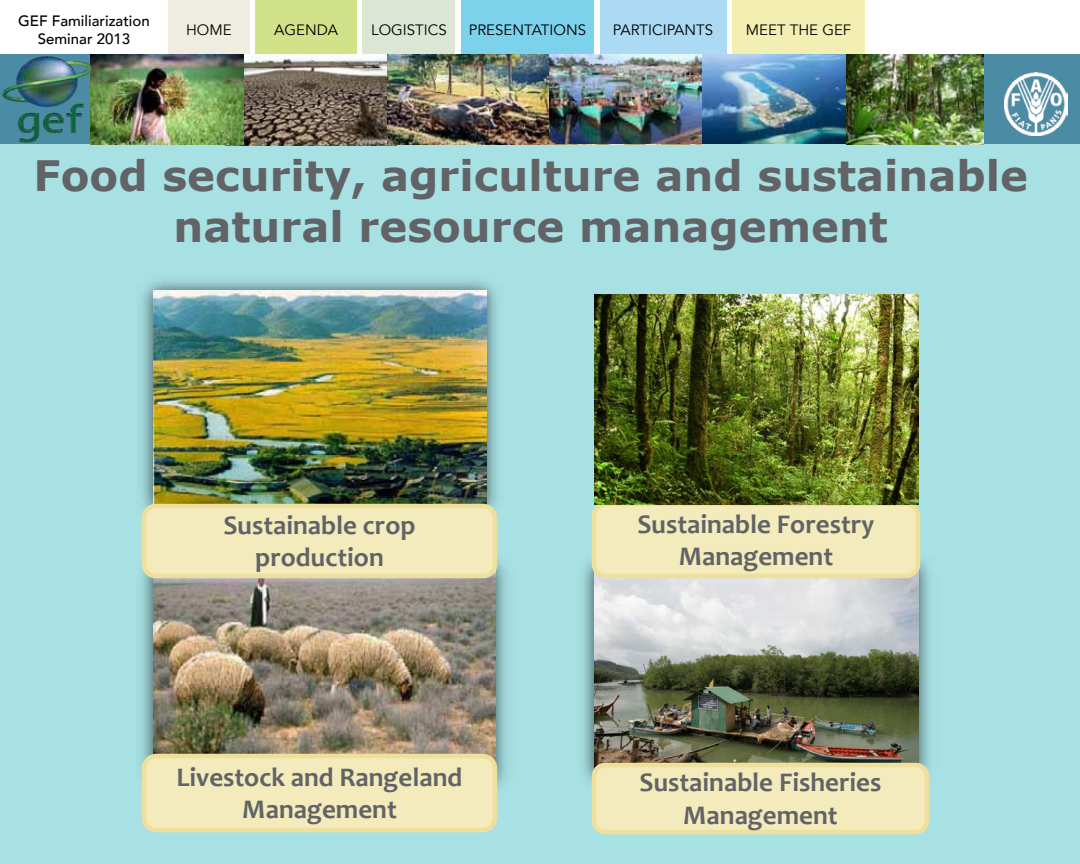
<style>
.page{position:relative;width:1080px;height:864px;background:#fff}
.page>*{position:absolute;margin:0;border:0;box-sizing:border-box;transform-origin:0 0}
.t1{font:700 42px/50.4px "Verdana";color:#626366;text-align:center}
.t2{font:700 27px/32.4px "Candara";color:#626366;text-align:center}
.t3{font:15px "Avenir";color:#000}
.t4{font:500 15px/18px "Avenir";color:#000;text-align:center}
</style>
<div class="page">
<div style="left:168px;top:0;width:82px;height:54px;background:#efede2"></div>
<div style="left:600px;top:0;width:126px;height:54px;background:#acdaf5"></div>
<div style="left:363px;top:0;width:92px;height:54px;background:#dbe7d4"></div>
<div style="left:732px;top:0;width:133px;height:54px;background:#f3efb3"></div>
<div style="left:256px;top:0;width:101px;height:54px;background:#d2e288"></div>
<div style="left:461px;top:0;width:133px;height:54px;background:#7bd2ea"></div>
<div style="left:0;top:54px;width:1080px;height:810px;background:#a8e1e4"></div>
<div style="left:0;top:54px;width:1080px;height:90px;background:#4c8ba4"></div>
<img style="left:225px;top:54px;width:171px;height:92px">
<img style="left:387px;top:54px;width:459px;height:90px">
<img style="left:1005px;top:72px;width:62px;height:63px">
<img style="left:93px;top:54px;width:150px;height:90px">
<img style="left:2px;top:54px;width:91px;height:90px">
<img style="left:846px;top:54px;width:137px;height:90px">
<img style="left:141px;top:280px;width:357px;height:249px">
<img style="left:153px;top:291px;width:333px;height:213px">
<img style="left:141px;top:544px;width:366px;height:258px">
<img style="left:153px;top:574px;width:342px;height:185px">
<img style="left:583px;top:544px;width:347px;height:253px">
<img style="left:594px;top:573px;width:324px;height:194px">
<div style="left:142px;top:504px;width:355px;height:74px;background:#f4ebbd;border:5px solid #eee09c;border-radius:12px"></div>
<div style="left:592px;top:502px;width:328px;height:76px;background:#f4ebbd;border:5px solid #eee09c;border-radius:12px"></div>
<div style="left:592px;top:763px;width:337px;height:71px;background:#f4ebbd;border:5px solid #eee09c;border-radius:11px"></div>
<div style="left:142px;top:754px;width:355px;height:78px;background:#f4ebbd;border:5px solid #eee09c;border-radius:12px"></div>
<img style="left:594px;top:295px;width:324px;height:209px">
<p class="t4" style="left:18px;top:10px;width:133px">GEF Familiarization<br>Seminar 2013</p>
<p class="t3" style="left:186px;top:20px;width:47px">HOME</p>
<p class="t3" style="left:274px;top:20px;width:65px">AGENDA</p>
<p class="t3" style="left:371px;top:20px;width:77px">LOGISTICS</p>
<p class="t3" style="left:469px;top:20px;width:119px">PRESENTATIONS</p>
<p class="t3" style="left:613px;top:20px;width:102px">PARTICIPANTS</p>
<p class="t3" style="left:746px;top:20px;width:107px">MEET THE GEF</p>
<h1 class="t1" style="left:33px;top:150px;width:996px">Food security, agriculture and sustainable natural resource management</h1>
<p class="t2" style="left:223px;top:509px;width:194px">Sustainable crop production</p>
<p class="t2" style="left:637px;top:508px;width:238px">Sustainable Forestry<br>Management</p>
<p class="t2" style="left:176px;top:761px;width:287px">Livestock and Rangeland<br>Management</p>
<p class="t2" style="left:640px;top:766px;width:243px">Sustainable Fisheries<br>Management</p>
</div>
